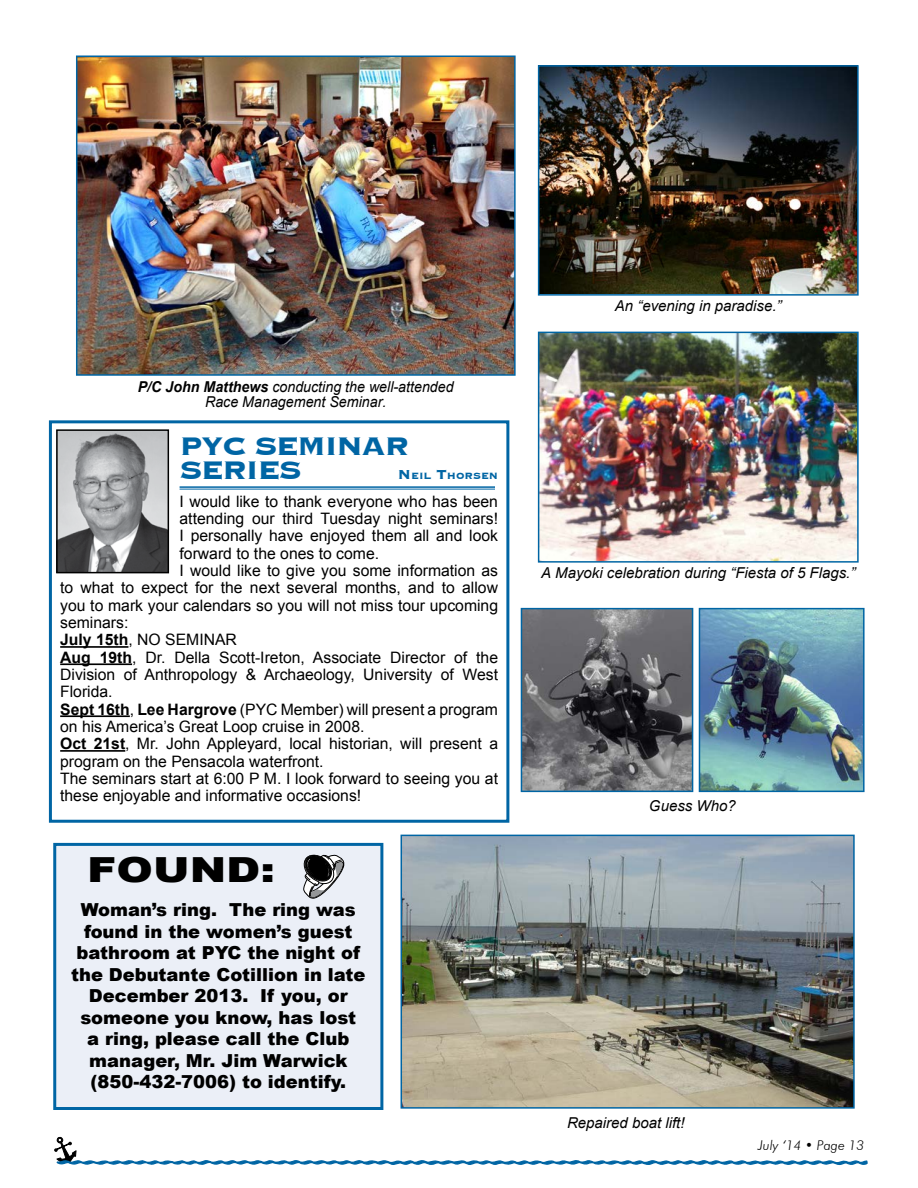
<style>
.page{position:relative;width:918px;height:1188px;background:#fff}
.page>*{position:absolute;margin:0;border:0;box-sizing:border-box;transform-origin:0 0}
.t1{font:900 34.5px "Arial";color:#000;scale:1.27 1}
.t2{font:700 33px/24px "Copperplate";letter-spacing:-.05em;color:#0065a4;scale:1.05 1}
.t3{font:900 17.85px/21.5px "Arial";color:#000;text-align:center}
.t4{font:15.75px "Arial";color:#000}
.t5{font:italic 15px "Arial";color:#000}
.t6{font:italic 15px/15.8px "Arial";color:#000;text-align:center;scale:.95 1}
.t7{font:italic 300 13.5px "Futura BT";color:#000}
.t8{font:700 11.85px "Copperplate";color:#0065a4}
.s1{font-weight:700}
.s2{font-size:16.8px}
</style>
<div class="page">
<svg style="left:54px;top:1137px;width:814px;height:28px"></svg>
<div style="left:49px;top:420px;width:460px;height:403px;border:3px solid #0065a4"></div>
<img style="left:59px;top:432px;width:107px;height:138px">
<div style="left:56px;top:429px;width:113px;height:144px;border:2px solid #000"></div>
<img style="left:541px;top:68px;width:315px;height:225px">
<div style="left:538px;top:65px;width:321px;height:231px;border:2px solid #0065a4"></div>
<img style="left:541px;top:335px;width:315px;height:225px">
<div style="left:538px;top:332px;width:321px;height:231px;border:2px solid #0065a4"></div>
<img style="left:524px;top:611px;width:166px;height:178px">
<div style="left:521px;top:608px;width:172px;height:184px;border:2px solid #0065a4"></div>
<img style="left:404px;top:838px;width:448px;height:268px">
<div style="left:401px;top:835px;width:454px;height:274px;border:2px solid #0065a4"></div>
<img style="left:702px;top:611px;width:160px;height:178px">
<div style="left:699px;top:608px;width:166px;height:184px;border:2px solid #0065a4"></div>
<img style="left:79px;top:59px;width:434px;height:314px">
<div style="left:76px;top:56px;width:440px;height:320px;border:2px solid #0065a4"></div>
<div style="left:55px;top:844px;width:327px;height:264px;background:#ebeff7"></div>
<div style="left:53px;top:843px;width:330px;height:267px;border:3px solid #0065a4"></div>
<svg style="left:303px;top:854px;width:42px;height:45px"></svg>
<hr style="left:60px;top:646px;width:68px;height:2px;background:#000">
<hr style="left:60px;top:663px;width:72px;height:2px;background:#000">
<hr style="left:60px;top:715px;width:70px;height:2px;background:#000">
<hr style="left:60px;top:750px;width:65px;height:2px;background:#000">
<hr style="left:180px;top:486px;width:315px;height:2px;background:#0065a4">
<hr style="left:180px;top:489px;width:315px;height:1px;background:#0065a4">
<p class="t6" style="left:138px;top:379px;width:334px"><span class="s1">P/C John Matthews</span> conducting the well-attended<br>Race Management Seminar.</p>
<h2 class="t2" style="left:180px;top:432px;width:221px">PYC SEMINAR<br>SERIES</h2>
<p class="t8" style="left:398px;top:468px;width:102px"><span class="s2">N</span> eil <span class="s2">T</span>horsen</p>
<p class="t4" style="left:180px;top:491px;width:320px">I would like to thank everyone who has been</p>
<p class="t4" style="left:180px;top:508px;width:320px">attending our third Tuesday night seminars!</p>
<p class="t4" style="left:180px;top:525px;width:320px">I personally have enjoyed them all and look</p>
<p class="t4" style="left:180px;top:543px;width:201px">forward to the ones to come.</p>
<p class="t4" style="left:180px;top:560px;width:320px">I would like to give you some information as</p>
<p class="t4" style="left:60px;top:577px;width:439px">to what to expect for the next several months, and to allow</p>
<p class="t4" style="left:60px;top:595px;width:439px">you to mark your calendars so you will not miss tour upcoming</p>
<p class="t4" style="left:60px;top:612px;width:70px">seminars:</p>
<p class="t4" style="left:60px;top:629px;width:178px"><span class="s1">July 15th</span>, NO SEMINAR</p>
<p class="t4" style="left:60px;top:647px;width:439px"><span class="s1">Aug 19th</span>, Dr. Della Scott-Ireton, Associate Director of the</p>
<p class="t4" style="left:60px;top:664px;width:439px">Division of Anthropology &amp; Archaeology, University of West</p>
<p class="t4" style="left:60px;top:681px;width:54px">Florida.</p>
<p class="t4" style="left:60px;top:699px;width:439px"><span class="s1">Sept 16th</span>, <span class="s1">Lee Hargrove</span> (PYC Member) will present a program</p>
<p class="t4" style="left:60px;top:716px;width:306px">on his America’s Great Loop cruise in 2008.</p>
<p class="t4" style="left:60px;top:733px;width:439px"><span class="s1">Oct 21st</span>, Mr. John Appleyard, local historian, will present a</p>
<p class="t4" style="left:60px;top:751px;width:265px">program on the Pensacola waterfront.</p>
<p class="t4" style="left:60px;top:768px;width:439px">The seminars start at 6:00 P M. I look forward to seeing you at</p>
<p class="t4" style="left:60px;top:785px;width:303px">these enjoyable and informative occasions!</p>
<h1 class="t1" style="left:87px;top:845px;width:149px">FOUND:</h1>
<p class="t3" style="left:71px;top:899px;width:296px">Woman’s ring. The ring was found in the women’s guest bathroom at PYC the night of the Debutante Cotillion in late<br>December 2013. If you, or someone you know, has lost<br>a ring, please call the Club manager, Mr. Jim Warwick (850-432-7006) to identify.</p>
<p class="t5" style="left:615px;top:296px;width:168px">An “evening in paradise.”</p>
<p class="t5" style="left:541px;top:563px;width:316px">A Mayoki celebration during “Fiesta of 5 Flags.”</p>
<p class="t5" style="left:649px;top:796px;width:88px">Guess Who?</p>
<p class="t5" style="left:567px;top:1113px;width:119px">Repaired boat lift!</p>
<p class="t7" style="left:758px;top:1137px;width:108px">July ‘14 • Page 13</p>
</div>
